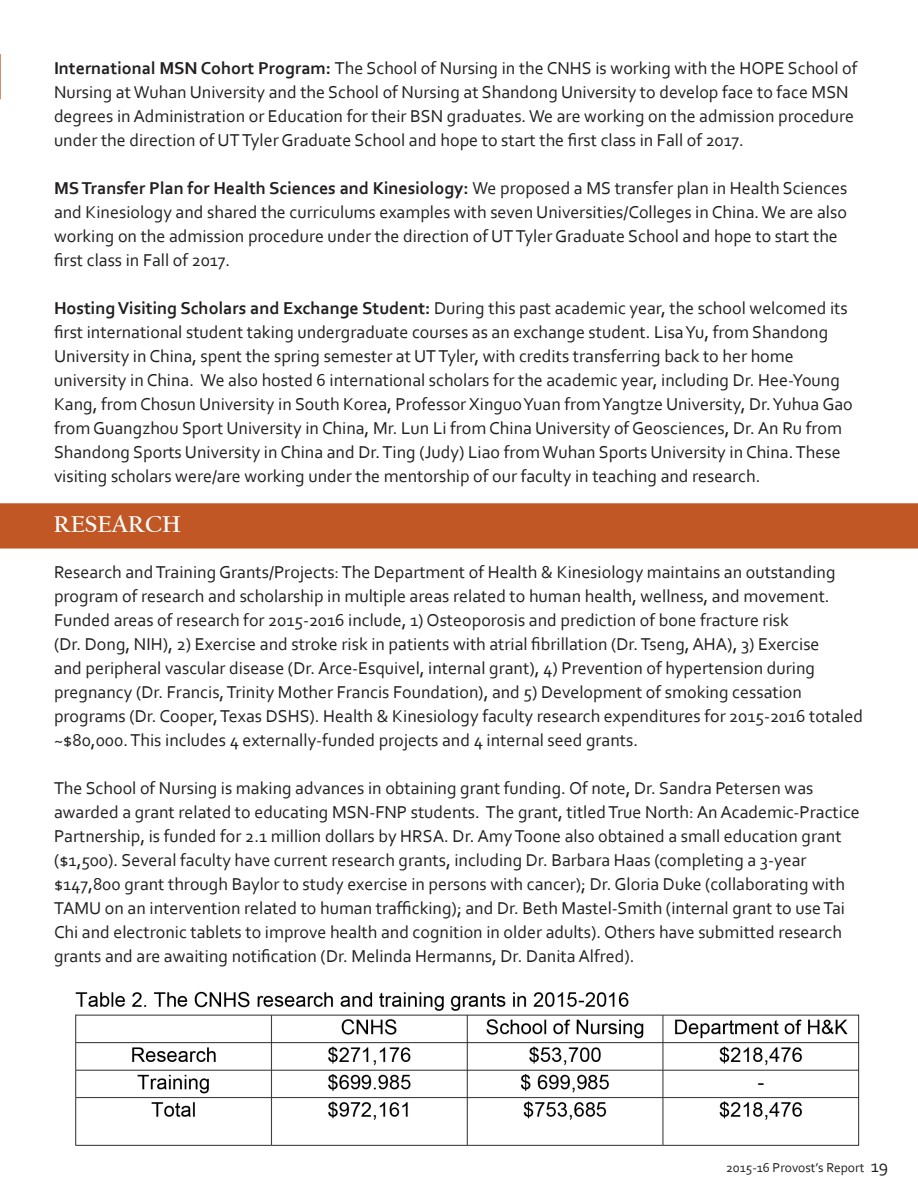
<style>
.page{position:relative;width:918px;height:1188px;background:#fff}
.page>*{position:absolute;margin:0;border:0;box-sizing:border-box;transform-origin:0 0}
.Headlines{font:700 24px "Californian FB";color:#fff}
.t1{font:18px/24px "Corbel";color:#231f20}
.t2{font:13.5px "Corbel";color:#231f20}
.s1{font-weight:700}
.s2{font-size:18px}
</style>
<div class="page">
<div style="left:1px;top:504px;width:916px;height:44px;background:#c15724"></div>
<div style="left:0;top:503px;width:918px;height:46px;border:2px solid #c15724"></div>
<img style="left:75px;top:991px;width:785px;height:155px">
<svg style="left:0;top:54px;width:1px;height:45px"></svg>
<p class="t1" style="left:54px;top:55px;width:805px"><span class="s1">International MSN Cohort Program:</span> The School of Nursing in the CNHS is working with the HOPE School of Nursing at Wuhan University and the School of Nursing at Shandong University to develop face to face MSN degrees in Administration or Education for their BSN graduates. We are working on the admission procedure under the direction of UT Tyler Graduate School and hope to start the first class in Fall of 2017.</p>
<p class="t1" style="left:54px;top:175px;width:795px"><span class="s1">MS Transfer Plan for Health Sciences and Kinesiology:</span> We proposed a MS transfer plan in Health Sciences and Kinesiology and shared the curriculums examples with seven Universities/Colleges in China. We are also working on the admission procedure under the direction of UT Tyler Graduate School and hope to start the first class in Fall of 2017.</p>
<p class="t1" style="left:54px;top:295px;width:800px"><span class="s1">Hosting Visiting Scholars and Exchange Student:</span> During this past academic year, the school welcomed its first international student taking undergraduate courses as an exchange student. Lisa Yu, from Shandong University in China, spent the spring semester at UT Tyler, with credits transferring back to her home university in China. We also hosted 6 international scholars for the academic year, including Dr. Hee-Young Kang, from Chosun University in South Korea, Professor Xinguo Yuan from Yangtze University, Dr. Yuhua Gao from Guangzhou Sport University in China, Mr. Lun Li from China University of Geosciences, Dr. An Ru from Shandong Sports University in China and Dr. Ting (Judy) Liao from Wuhan Sports University in China. These visiting scholars were/are working under the mentorship of our faculty in teaching and research.</p>
<p class="Headlines" style="left:54px;top:510px;width:128px">RESEARCH</p>
<p class="t1" style="left:54px;top:559px;width:811px">Research and Training Grants/Projects: The Department of Health &amp; Kinesiology maintains an outstanding program of research and scholarship in multiple areas related to human health, wellness, and movement.<br>Funded areas of research for 2015-2016 include, 1) Osteoporosis and prediction of bone fracture risk<br>(Dr. Dong, NIH), 2) Exercise and stroke risk in patients with atrial fibrillation (Dr. Tseng, AHA), 3) Exercise<br>and peripheral vascular disease (Dr. Arce-Esquivel, internal grant), 4) Prevention of hypertension during pregnancy (Dr. Francis, Trinity Mother Francis Foundation), and 5) Development of smoking cessation programs (Dr. Cooper, Texas DSHS). Health &amp; Kinesiology faculty research expenditures for 2015-2016 totaled ~$80,000. This includes 4 externally-funded projects and 4 internal seed grants.</p>
<p class="t1" style="left:54px;top:775px;width:807px">The School of Nursing is making advances in obtaining grant funding. Of note, Dr. Sandra Petersen was awarded a grant related to educating MSN-FNP students. The grant, titled True North: An Academic-Practice Partnership, is funded for 2.1 million dollars by HRSA. Dr. Amy Toone also obtained a small education grant ($1,500). Several faculty have current research grants, including Dr. Barbara Haas (completing a 3-year $147,800 grant through Baylor to study exercise in persons with cancer); Dr. Gloria Duke (collaborating with TAMU on an intervention related to human trafficking); and Dr. Beth Mastel-Smith (internal grant to use Tai Chi and electronic tablets to improve health and cognition in older adults). Others have submitted research grants and are awaiting notification (Dr. Melinda Hermanns, Dr. Danita Alfred).</p>
<p class="t2" style="left:726px;top:1159px;width:163px">2015-16 Provost’s Report <span class="s2">19</span></p>
</div>
